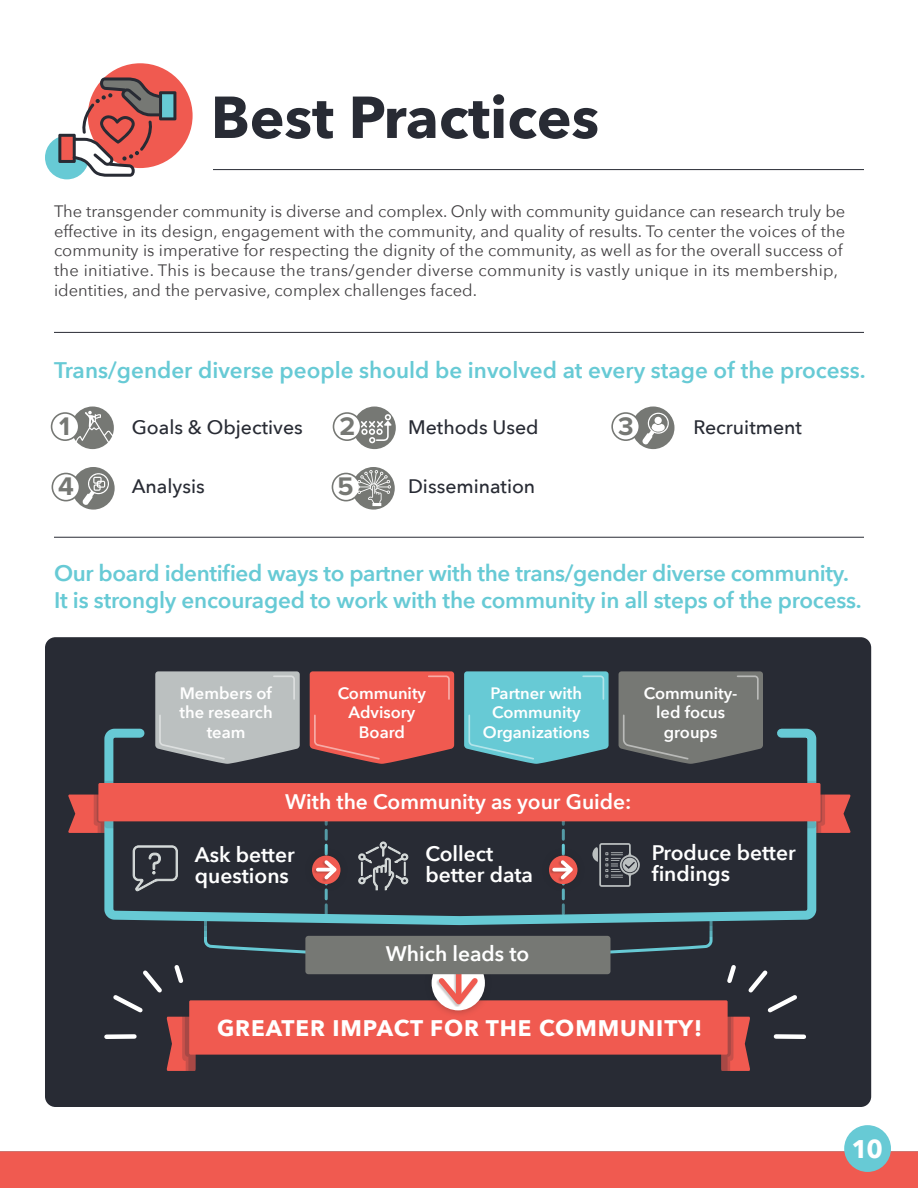
<style>
.page{position:relative;width:918px;height:1188px;background:#fff}
.page>*{position:absolute;margin:0;border:0;box-sizing:border-box;transform-origin:0 0}
.t1{font:700 58.5px "Avenir Next";color:#282b34}
.t2{font:700 26.4px "Proxima Nova";color:#767874}
.t3{font:700 25.5px "Avenir Next";color:#fff}
.t4{font:600 22.5px/27px "Avenir Next";letter-spacing:-.01em;color:#67cad5}
.t5{font:700 22.5px "Avenir Next";letter-spacing:.04em;color:#fff}
.t6{font:600 21px/21px "Avenir Next";color:#fff}
.t7{font:500 19.5px "Avenir Next";color:#282b34}
.t8{font:16.5px/19.8px "Avenir Next";letter-spacing:.005em;color:#413f41}
.t9{font:600 16.5px/19.8px "Avenir Next";color:#fff;text-align:center}
</style>
<div class="page">
<div style="left:0;top:1151px;width:918px;height:37px;background:#f05a50"></div>
<div style="left:844px;top:1125px;width:47px;height:47px;background:#67cad5;border-radius:50%"></div>
<hr style="left:54px;top:332px;width:810px;height:1px;background:#282b34">
<hr style="left:54px;top:537px;width:810px;height:1px;background:#282b34">
<div style="left:45px;top:637px;width:826px;height:470px;background:#282b34;border-radius:10px"></div>
<div style="left:812px;top:795px;width:38px;height:38px;background:#f05a50"></div>
<div style="left:68px;top:795px;width:39px;height:38px;background:#f05a50"></div>
<svg style="left:94px;top:671px;width:731px;height:400px"></svg>
<div style="left:106px;top:1034px;width:28px;height:5px;background:#fff"></div>
<svg style="left:51px;top:407px;width:63px;height:42px"></svg>
<svg style="left:333px;top:407px;width:63px;height:42px"></svg>
<svg style="left:611px;top:407px;width:63px;height:42px"></svg>
<svg style="left:52px;top:467px;width:63px;height:43px"></svg>
<svg style="left:332px;top:467px;width:63px;height:43px"></svg>
<div style="left:45px;top:136px;width:44px;height:43px;background:#67cad5;border-radius:50%"></div>
<div style="left:88px;top:63px;width:105px;height:105px;background:#f05a50;border-radius:50%"></div>
<hr style="left:213px;top:169px;width:651px;height:1px;background:#282b34">
<svg style="left:58px;top:77px;width:118px;height:100px"></svg>
<h1 class="t1" style="left:211px;top:67px;width:390px">Best Practices</h1>
<p class="t8" style="left:54px;top:200px;width:793px">The transgender community is diverse and complex. Only with community guidance can research truly be effective in its design, engagement with the community, and quality of results. To center the voices of the community is imperative for respecting the dignity of the community, as well as for the overall success of the initiative. This is because the trans/gender diverse community is vastly unique in its membership, identities, and the pervasive, complex challenges faced.</p>
<h3 class="t4" style="left:54px;top:357px;width:813px">Trans/gender diverse people should be involved at every stage of the process.</h3>
<p class="t7" style="left:132px;top:411px;width:173px">Goals &amp; Objectives</p>
<p class="t7" style="left:408px;top:411px;width:132px">Methods Used</p>
<p class="t7" style="left:693px;top:411px;width:110px">Recruitment</p>
<p class="t7" style="left:132px;top:469px;width:75px">Analysis</p>
<p class="t7" style="left:408px;top:469px;width:129px">Dissemination</p>
<h2 class="t2" style="left:59px;top:407px;width:12px">1</h2>
<h2 class="t2" style="left:339px;top:406px;width:17px">2</h2>
<h2 class="t2" style="left:618px;top:406px;width:17px">3</h2>
<h2 class="t2" style="left:58px;top:467px;width:17px">4</h2>
<h2 class="t2" style="left:338px;top:467px;width:18px">5</h2>
<h3 class="t4" style="left:54px;top:559px;width:809px">Our board identified ways to partner with the trans/gender diverse community.<br>It is strongly encouraged to work with the community in all steps of the process.</h3>
<p class="t9" style="left:179px;top:683px;width:95px">Members of the research team</p>
<p class="t9" style="left:338px;top:683px;width:90px">Community<br>Advisory<br>Board</p>
<p class="t9" style="left:483px;top:683px;width:109px">Partner with<br>Community<br>Organizations</p>
<p class="t9" style="left:644px;top:683px;width:95px">Community&shy;led focus groups</p>
<p class="t6" style="left:285px;top:791px;width:348px">With the Community as your Guide:</p>
<p class="t6" style="left:195px;top:843px;width:101px">Ask better questions</p>
<p class="t6" style="left:425px;top:843px;width:109px">Collect better data</p>
<p class="t6" style="left:652px;top:842px;width:146px">Produce better findings</p>
<p class="t6" style="left:386px;top:942px;width:145px">Which leads to</p>
<h3 class="t5" style="left:217px;top:1009px;width:486px">GREATER IMPACT FOR THE COMMUNITY!</h3>
<h3 class="t3" style="left:851px;top:1127px;width:33px">10</h3>
</div>
